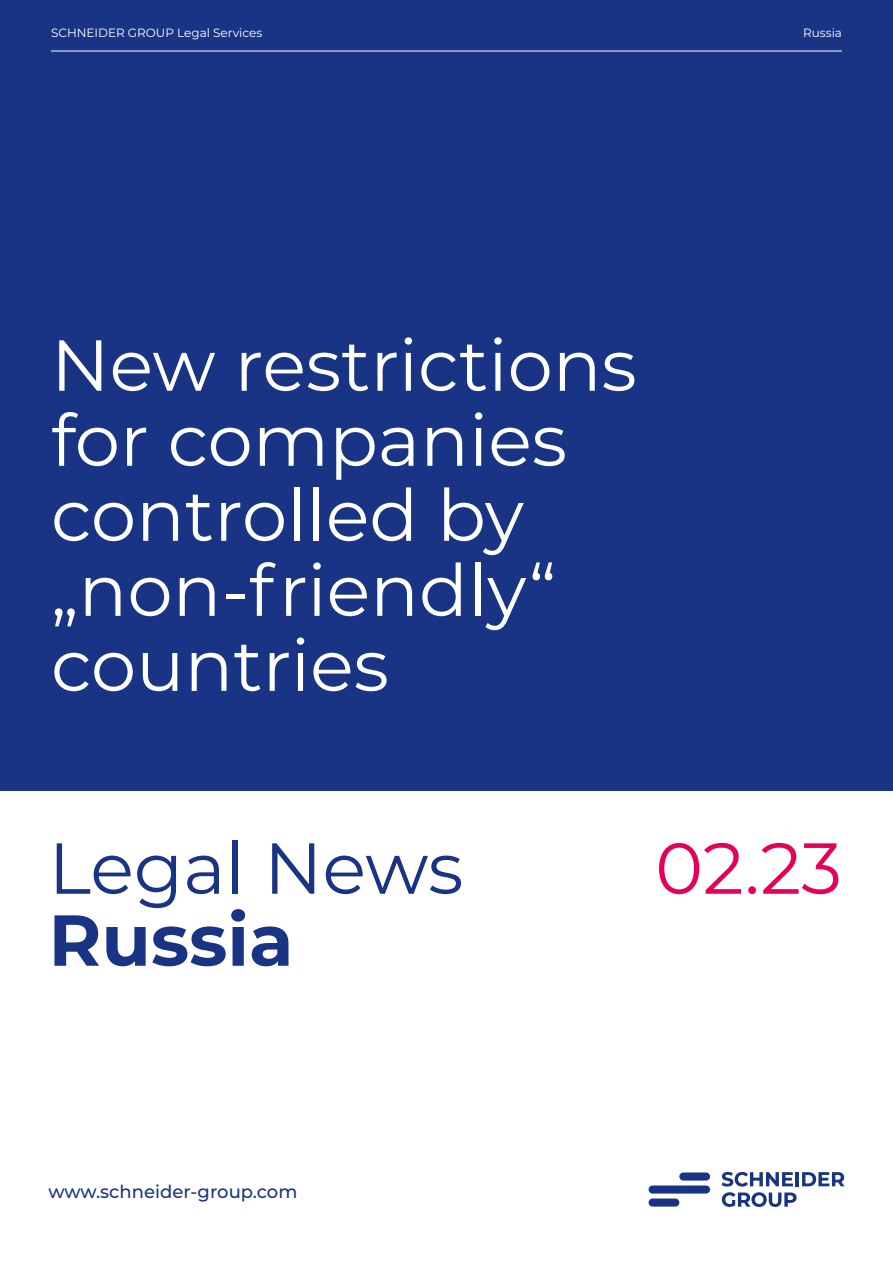
<style>
.page{position:relative;width:893px;height:1263px;background:#fff}
.page>*{position:absolute;margin:0;border:0;box-sizing:border-box;transform-origin:0 0}
.t1{font:72px/75px "Montserrat";color:#fff}
.t2{font:72px "Montserrat";color:#1a3485}
.t3{font:700 72px "Montserrat";color:#1a3485}
.t4{font:72px "Montserrat";color:#e50059}
.t5{font:500 18px "Montserrat";color:#1a3485}
.t6{font:12px "Montserrat";color:#fff}
</style>
<div class="page">
<div style="left:0;top:0;width:893px;height:791px;background:#1a3485"></div>
<hr style="left:51px;top:51px;width:791px;height:1px;background:#fff">
<svg style="left:722px;top:1172px;width:71px;height:14px"></svg>
<hr style="left:795px;top:1172px;width:4px;height:14px;background:#1a3485">
<svg style="left:802px;top:1172px;width:42px;height:14px"></svg>
<svg style="left:722px;top:1192px;width:75px;height:15px"></svg>
<div style="left:679px;top:1172px;width:31px;height:8px;background:#1a3485;border-radius:4px"></div>
<div style="left:649px;top:1185px;width:61px;height:8px;background:#1a3485;border-radius:4px"></div>
<div style="left:649px;top:1198px;width:30px;height:8px;background:#1a3485;border-radius:4px"></div>
<p class="t6" style="left:51px;top:25px;width:213px">SCHNEIDER GROUP Legal Services</p>
<p class="t6" style="left:803px;top:25px;width:40px">Russia</p>
<p class="t1" style="left:51px;top:325px;width:587px">New restrictions for companies controlled by „non-friendly“ countries</p>
<p class="t2" style="left:49px;top:819px;width:416px">Legal News</p>
<p class="t4" style="left:655px;top:819px;width:188px">02.23</p>
<p class="t3" style="left:49px;top:888px;width:246px">Russia</p>
<p class="t5" style="left:49px;top:1179px;width:250px">www.schneider-group.com</p>
</div>
